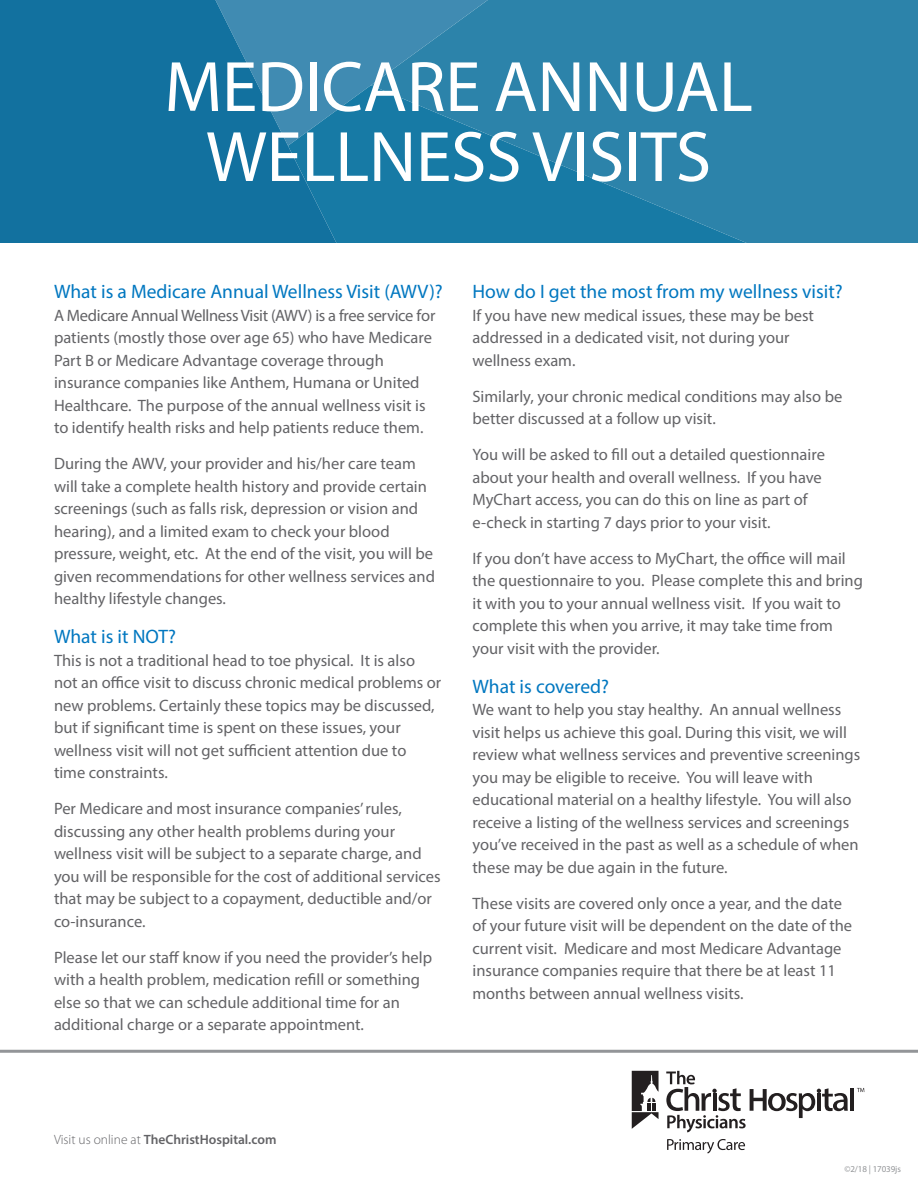
<style>
.page{position:relative;width:918px;height:1188px;background:#fff}
.page>*{position:absolute;margin:0;border:0;box-sizing:border-box;transform-origin:0 0}
.t1{font:72px "Myriad Pro";letter-spacing:-.005em;color:#fff}
.Subhead{font:19.5px "Myriad Pro";color:#0077c0}
.Body{font:16.5px/22.5px "Myriad Pro";color:#636366}
.Body-2{font:600 13.5px "Myriad Pro";color:#636366}
.t2{font:9px "Myriad Pro";letter-spacing:-.01em;color:#939598}
.s1{font-weight:300}
</style>
<div class="page">
<div style="left:336px;top:0;width:35px;height:85px;background:#408bb2"></div>
<div style="left:371px;top:0;width:547px;height:243px;background:#2c83aa"></div>
<svg style="left:336px;top:85px;width:411px;height:158px;background:#217ea7"></svg>
<svg style="left:0;top:0;width:336px;height:243px;background:#1874a1"></svg>
<svg style="left:857px;top:1088px;width:7px;height:4px"></svg>
<hr style="left:850px;top:1088px;width:4px;height:23px;background:#231f20">
<svg style="left:666px;top:1071px;width:182px;height:61px"></svg>
<svg style="left:632px;top:1071px;width:27px;height:58px"></svg>
<svg style="left:667px;top:1139px;width:78px;height:14px"></svg>
<hr style="left:0;top:1050px;width:918px;height:3px;background:#939598">
<p class="t1" style="left:164px;top:42px;width:590px">MEDICARE ANNUAL</p>
<p class="t1" style="left:206px;top:112px;width:507px">WELLNESS VISITS</p>
<p class="Subhead" style="left:54px;top:280px;width:390px">What is a Medicare Annual Wellness Visit (AWV)?</p>
<p class="Body" style="left:54px;top:304px;width:383px">A Medicare Annual Wellness Visit (AWV) is a free service for patients (mostly those over age 65) who have Medicare Part B or Medicare Advantage coverage through insurance companies like Anthem, Humana or United Healthcare. The purpose of the annual wellness visit is to identify health risks and help patients reduce them.</p>
<p class="Body" style="left:54px;top:452px;width:383px">During the AWV, your provider and his/her care team will take a complete health history and provide certain screenings (such as falls risk, depression or vision and hearing), and a limited exam to check your blood pressure, weight, etc. At the end of the visit, you will be given recommendations for other wellness services and healthy lifestyle changes.</p>
<p class="Subhead" style="left:54px;top:625px;width:124px">What is it NOT?</p>
<p class="Body" style="left:54px;top:649px;width:389px">This is not a traditional head to toe physical. It is also not an office visit to discuss chronic medical problems or new problems. Certainly these topics may be discussed, but if significant time is spent on these issues, your wellness visit will not get sufficient attention due to time constraints.</p>
<p class="Body" style="left:54px;top:797px;width:388px">Per Medicare and most insurance companies’ rules, discussing any other health problems during your wellness visit will be subject to a separate charge, and you will be responsible for the cost of additional services that may be subject to a copayment, deductible and/or co-insurance.</p>
<p class="Body" style="left:54px;top:946px;width:380px">Please let our staff know if you need the provider’s help with a health problem, medication refill or something else so that we can schedule additional time for an additional charge or a separate appointment.</p>
<p class="Subhead" style="left:472px;top:280px;width:372px">How do I get the most from my wellness visit?</p>
<p class="Body" style="left:472px;top:304px;width:343px">If you have new medical issues, these may be best addressed in a dedicated visit, not during your wellness exam.</p>
<p class="Body" style="left:472px;top:385px;width:371px">Similarly, your chronic medical conditions may also be better discussed at a follow up visit.</p>
<p class="Body" style="left:472px;top:443px;width:354px">You will be asked to fill out a detailed questionnaire about your health and overall wellness. If you have MyChart access, you can do this on line as part of e-check in starting 7 days prior to your visit.</p>
<p class="Body" style="left:472px;top:547px;width:392px">If you don’t have access to MyChart, the office will mail the questionnaire to you. Please complete this and bring it with you to your annual wellness visit. If you wait to complete this when you arrive, it may take time from your visit with the provider.</p>
<p class="Subhead" style="left:472px;top:674px;width:138px">What is covered?</p>
<p class="Body" style="left:472px;top:698px;width:389px">We want to help you stay healthy. An annual wellness visit helps us achieve this goal. During this visit, we will review what wellness services and preventive screenings you may be eligible to receive. You will leave with educational material on a healthy lifestyle. You will also receive a listing of the wellness services and screenings you’ve received in the past as well as a schedule of when these may be due again in the future.</p>
<p class="Body" style="left:472px;top:892px;width:381px">These visits are covered only once a year, and the date of your future visit will be dependent on the date of the current visit. Medicare and most Medicare Advantage insurance companies require that there be at least 11 months between annual wellness visits.</p>
<p class="Body-2" style="left:54px;top:1131px;width:224px"><span class="s1">Visit us online at</span> TheChristHospital.com</p>
<p class="t2" style="left:844px;top:1163px;width:58px">©2/18 | 17039js</p>
</div>
